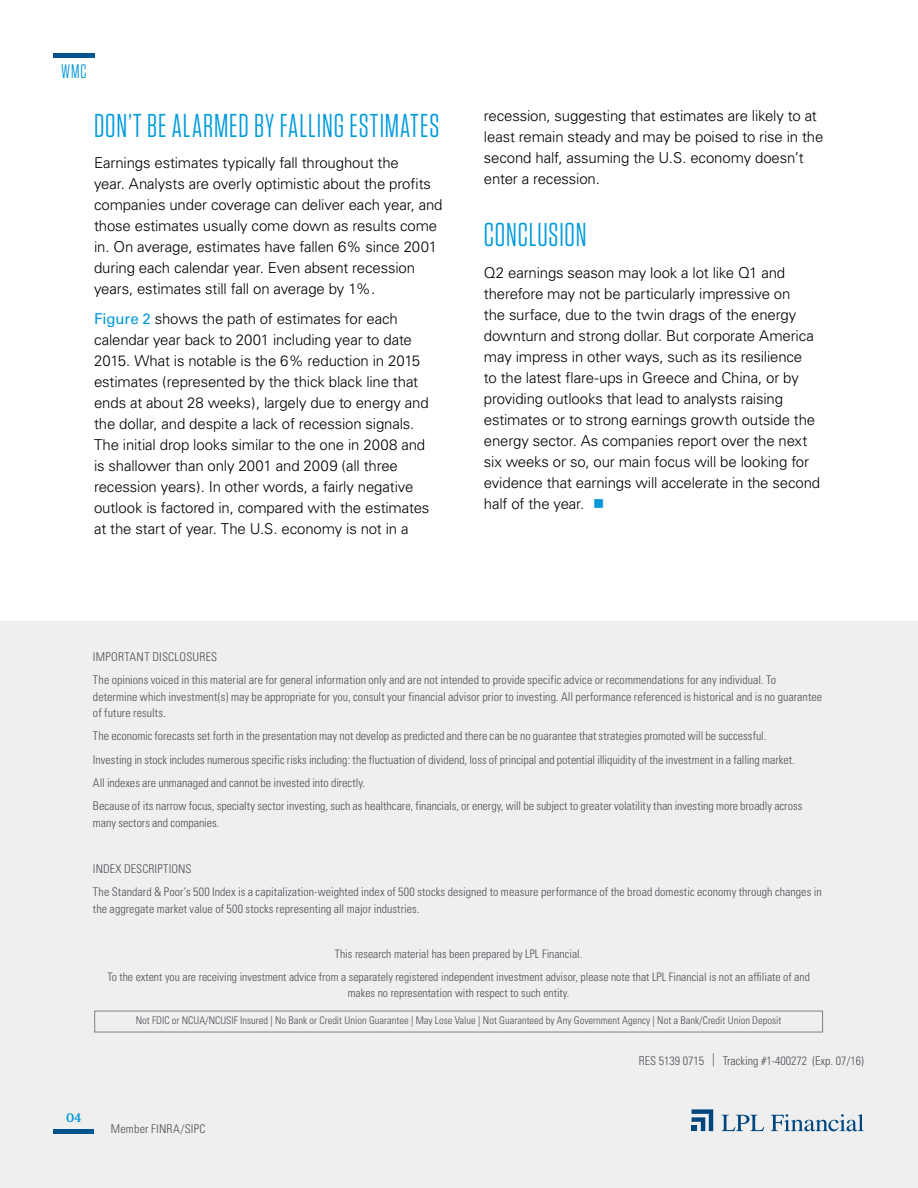
<style>
.page{position:relative;width:918px;height:1188px;background:#fff}
.page>*{position:absolute;margin:0;border:0;box-sizing:border-box;transform-origin:0 0}
.t1{font:33px "Tungsten Narrow";letter-spacing:.025em;color:#009bde}
.t2{font:19.5px "Tungsten Narrow";color:#0098d8}
.t3{font:300 15px/21px "Univers";letter-spacing:-.01em;color:#000}
.t4{font:300 condensed 12px/23.2px "Univers";letter-spacing:.005em;color:#4b4f54}
.t5{font:700 12px "Domine";color:#0098d8}
.t6{font:300 condensed 11.7px/22.8px "Univers";color:#4b4f54;text-align:center}
.t7{font:300 condensed 10.5px "Univers";color:#4b4f54}
.s1{font-weight:400;color:#0098d8}
.s2{color:#0098d8}
.s3{font-size:12.9px}
</style>
<div class="page">
<div style="left:0;top:1068px;width:918px;height:120px;background:#efeff0"></div>
<svg style="left:721px;top:1115px;width:43px;height:16px"></svg>
<svg style="left:771px;top:1114px;width:93px;height:17px"></svg>
<svg style="left:692px;top:1109px;width:21px;height:22px"></svg>
<img style="left:54px;top:53px;width:40px;height:5px">
<img style="left:54px;top:1129px;width:40px;height:5px">
<div style="left:0;top:621px;width:918px;height:468px;background:#efeff0"></div>
<div style="left:94px;top:1011px;width:729px;height:21px;border:1px solid #807f83"></div>
<h2 class="t2" style="left:61px;top:62px;width:27px">WMC</h2>
<h1 class="t1" style="left:94px;top:109px;width:347px">DON’T BE ALARMED BY FALLING ESTIMATES</h1>
<p class="t3" style="left:94px;top:153px;width:350px">Earnings estimates typically fall throughout the<br>year. Analysts are overly optimistic about the profits companies under coverage can deliver each year, and those estimates usually come down as results come in. On average, estimates have fallen 6% since 2001 during each calendar year. Even absent recession years, estimates still fall on average by 1%.</p>
<p class="t3" style="left:94px;top:309px;width:337px"><span class="s1">Figure 2</span> shows the path of estimates for each calendar year back to 2001 including year to date 2015. What is notable is the 6% reduction in 2015 estimates (represented by the thick black line that ends at about 28 weeks), largely due to energy and the dollar, and despite a lack of recession signals.<br>The initial drop looks similar to the one in 2008 and is shallower than only 2001 and 2009 (all three recession years). In other words, a fairly negative outlook is factored in, compared with the estimates at the start of year. The U.S. economy is not in a</p>
<p class="t3" style="left:484px;top:105px;width:341px">recession, suggesting that estimates are likely to at least remain steady and may be poised to rise in the second half, assuming the U.S. economy doesn’t enter a recession.</p>
<h1 class="t1" style="left:484px;top:218px;width:104px">CONCLUSION</h1>
<p class="t3" style="left:484px;top:262px;width:338px">Q2 earnings season may look a lot like Q1 and therefore may not be particularly impressive on<br>the surface, due to the twin drags of the energy downturn and strong dollar. But corporate America may impress in other ways, such as its resilience<br>to the latest flare-ups in Greece and China, or by providing outlooks that lead to analysts raising estimates or to strong earnings growth outside the energy sector. As companies report over the next six weeks or so, our main focus will be looking for evidence that earnings will accelerate in the second half of the year. <span class="s2">■</span></p>
<p class="t4" style="left:93px;top:645px;width:685px">IMPORTANT DISCLOSURES<br>The opinions voiced in this material are for general information only and are not intended to provide specific advice or recommendations for any individual. To</p>
<p class="t4" style="left:93px;top:688px;width:731px;line-height:16.5px">determine which investment(s) may be appropriate for you, consult your financial advisor prior to investing. All performance referenced is historical and is no guarantee of future results.</p>
<p class="t4" style="left:93px;top:725px;width:711px">The economic forecasts set forth in the presentation may not develop as predicted and there can be no guarantee that strategies promoted will be successful.<br>Investing in stock includes numerous specific risks including: the fluctuation of dividend, loss of principal and potential illiquidity of the investment in a falling market.<br>All indexes are unmanaged and cannot be invested into directly.<br>Because of its narrow focus, specialty sector investing, such as healthcare, financials, or energy, will be subject to greater volatility than investing more broadly across</p>
<p class="t4" style="left:93px;top:811px;width:128px">many sectors and companies.</p>
<p class="t4" style="left:93px;top:857px;width:730px">INDEX DESCRIPTIONS<br>The Standard &amp; Poor’s 500 Index is a capitalization-weighted index of 500 stocks designed to measure performance of the broad domestic economy through changes in</p>
<p class="t4" style="left:93px;top:897px;width:328px">the aggregate market value of 500 stocks representing all major industries.</p>
<p class="t6" style="left:107px;top:942px;width:704px">This research material has been prepared by LPL Financial.<br>To the extent you are receiving investment advice from a separately registered independent investment advisor, please note that LPL Financial is not an affiliate of and</p>
<p class="t6" style="left:348px;top:981px;width:223px">makes no representation with respect to such entity.</p>
<p class="t7" style="left:136px;top:1014px;width:647px">Not FDIC or NCUA/NCUSIF Insured | No Bank or Credit Union Guarantee | May Lose Value | Not Guaranteed by Any Government Agency | Not a Bank/Credit Union Deposit</p>
<p class="t5" style="left:66px;top:1112px;width:17px">04</p>
<p class="t4" style="left:111px;top:1118px;width:96px">Member FINRA/SIPC</p>
<p class="t4" style="left:639px;top:1049px;width:226px">RES 5139 0715 <span class="s3">|</span> Tracking #1-400272 (Exp. 07/16)</p>
</div>
